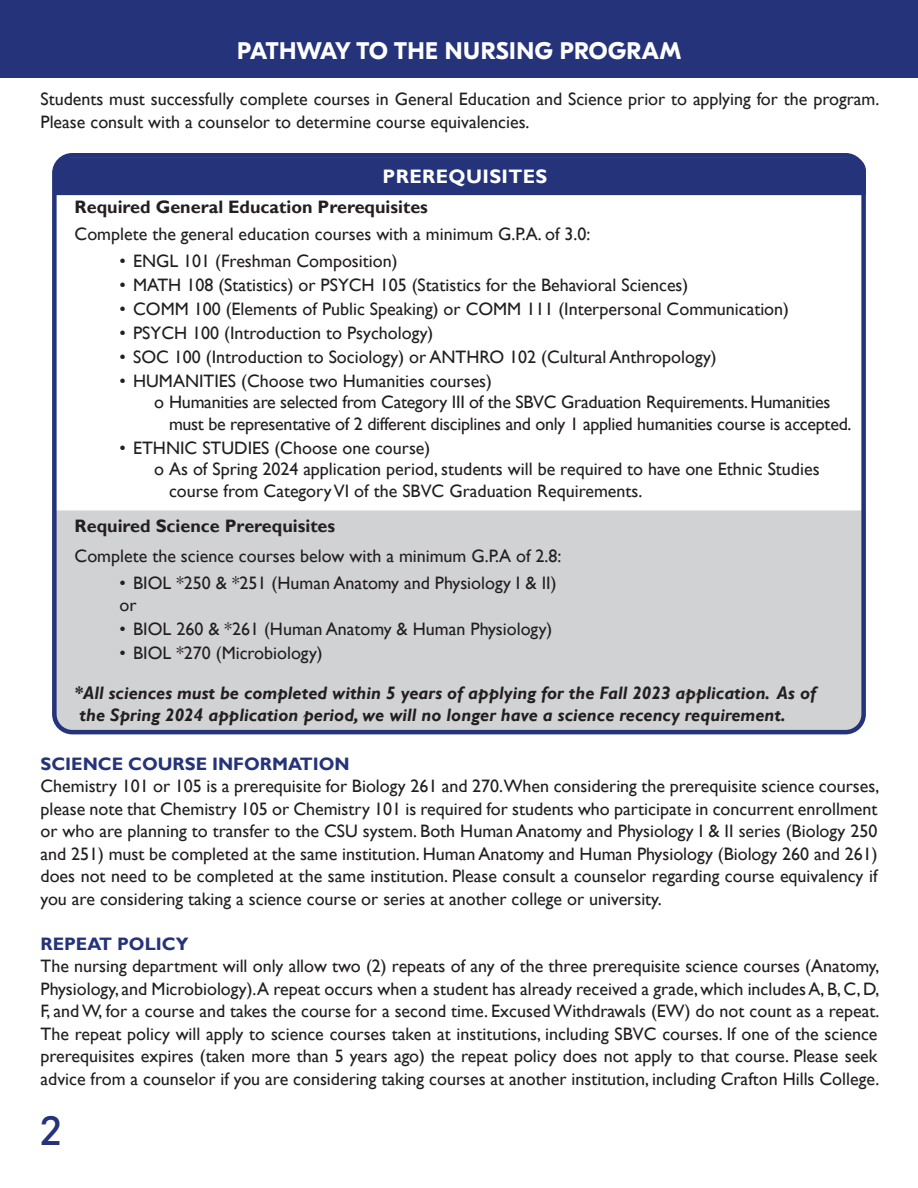
<style>
.page{position:relative;width:918px;height:1188px;background:#fff}
.page>*{position:absolute;margin:0;border:0;box-sizing:border-box;transform-origin:0 0}
.t1{font:42.3px "GT Eesti Pro Display";color:#24337a}
.t2{font:700 24px "GT Eesti Pro Display";letter-spacing:.02em;color:#fff}
.t3{font:700 19.5px "Gill Sans";letter-spacing:.02em;color:#fff}
.t4{font:18px/22.5px "Gill Sans";color:#231f20}
.t5{font:italic 700 18px "Gill Sans";color:#231f20}
.t6{font:700 18px "Gill Sans";color:#231f20}
.t7{font:700 18px "Gill Sans";color:#24337a}
</style>
<div class="page">
<div style="left:57px;top:510px;width:804px;height:219px;background:#d1d2d4"></div>
<div style="left:57px;top:158px;width:809px;height:37px;background:#24337a"></div>
<div style="left:52px;top:153px;width:814px;height:581px;border:4px solid #24337a;border-radius:18px"></div>
<div style="left:0;top:0;width:918px;height:77px;background:#24337a"></div>
<p class="t2" style="left:237px;top:37px;width:446px">PATHWAY TO THE NURSING PROGRAM</p>
<p class="t4" style="left:40px;top:88px;width:840px">Students must successfully complete courses in General Education and Science prior to applying for the program.<br>Please consult with a counselor to determine course equivalencies.</p>
<p class="t3" style="left:383px;top:164px;width:166px">PREREQUISITES</p>
<p class="t6" style="left:75px;top:196px;width:355px">Required General Education Prerequisites</p>
<p class="t4" style="left:75px;top:223px;width:517px">Complete the general education courses with a minimum G.P.A. of 3.0:</p>
<p class="t4" style="left:120px;top:250px;width:279px">• ENGL 101 (Freshman Composition)</p>
<p class="t4" style="left:120px;top:274px;width:570px">• MATH 108 (Statistics) or PSYCH 105 (Statistics for the Behavioral Sciences)</p>
<p class="t4" style="left:120px;top:298px;width:671px">• COMM 100 (Elements of Public Speaking) or COMM 111 (Interpersonal Communication)</p>
<p class="t4" style="left:120px;top:322px;width:315px">• PSYCH 100 (Introduction to Psychology)</p>
<p class="t4" style="left:120px;top:346px;width:599px">• SOC 100 (Introduction to Sociology) or ANTHRO 102 (Cultural Anthropology)</p>
<p class="t4" style="left:120px;top:370px;width:374px">• HUMANITIES (Choose two Humanities courses)</p>
<p class="t4" style="left:169px;top:392px;width:684px;line-height:21.6px;text-indent:-15px">o Humanities are selected from Category III of the SBVC Graduation Requirements. Humanities must be representative of 2 different disciplines and only 1 applied humanities course is accepted.</p>
<p class="t4" style="left:120px;top:437px;width:312px">• ETHNIC STUDIES (Choose one course)</p>
<p class="t4" style="left:154px;top:458px;width:667px">o As of Spring 2024 application period, students will be required to have one Ethnic Studies</p>
<p class="t4" style="left:169px;top:480px;width:475px">course from Category VI of the SBVC Graduation Requirements.</p>
<p class="t6" style="left:75px;top:515px;width:262px">Required Science Prerequisites</p>
<p class="t4" style="left:75px;top:545px;width:488px">Complete the science courses below with a minimum G.P.A of 2.8:</p>
<p class="t4" style="left:120px;top:572px;width:438px">• BIOL *250 &amp; *251 (Human Anatomy and Physiology I &amp; II)</p>
<p class="t4" style="left:120px;top:594px;width:19px">or</p>
<p class="t4" style="left:120px;top:618px;width:434px">• BIOL 260 &amp; *261 (Human Anatomy &amp; Human Physiology)</p>
<p class="t4" style="left:120px;top:642px;width:205px">• BIOL *270 (Microbiology)</p>
<p class="t5" style="left:75px;top:683px;width:743px">*All sciences must be completed within 5 years of applying for the Fall 2023 application. As of</p>
<p class="t5" style="left:80px;top:704px;width:708px">the Spring 2024 application period, we will no longer have a science recency requirement.</p>
<p class="t7" style="left:40px;top:753px;width:311px">SCIENCE COURSE INFORMATION</p>
<p class="t4" style="left:40px;top:775px;width:840px;text-align:justify">Chemistry 101 or 105 is a prerequisite for Biology 261 and 270.When considering the prerequisite science courses, please note that Chemistry 105 or Chemistry 101 is required for students who participate in concurrent enrollment or who are planning to transfer to the CSU system. Both Human Anatomy and Physiology I &amp; II series (Biology 250 and 251) must be completed at the same institution. Human Anatomy and Human Physiology (Biology 260 and 261) does not need to be completed at the same institution. Please consult a counselor regarding course equivalency if you are considering taking a science course or series at another college or university.</p>
<p class="t7" style="left:40px;top:933px;width:149px">REPEAT POLICY</p>
<p class="t4" style="left:40px;top:955px;width:840px;text-align:justify">The nursing department will only allow two (2) repeats of any of the three prerequisite science courses (Anatomy, Physiology, and Microbiology).A repeat occurs when a student has already received a grade, which includes A, B, C, D, F, and W, for a course and takes the course for a second time. Excused Withdrawals (EW) do not count as a repeat.<br>The repeat policy will apply to science courses taken at institutions, including SBVC courses. If one of the science prerequisites expires (taken more than 5 years ago) the repeat policy does not apply to that course. Please seek advice from a counselor if you are considering taking courses at another institution, including Crafton Hills College.</p>
<p class="t1" style="left:40px;top:1107px;width:23px">2</p>
</div>
